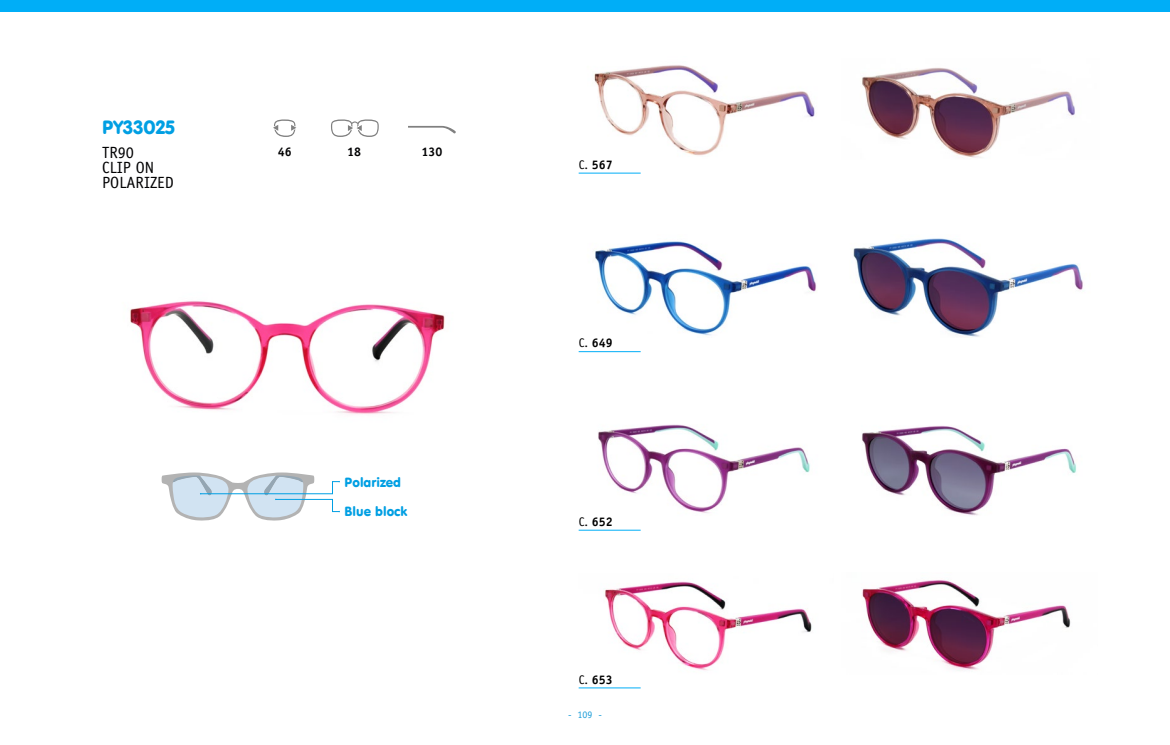
<style>
.page{position:relative;width:1170px;height:745px;background:#fff}
.page>*{position:absolute;margin:0;border:0;box-sizing:border-box;transform-origin:0 0}
.t1{font:18.75px "VAG Rounded BT";color:#009fe3}
.t2{font:16.25px/15px "Officina Sans";color:#020203}
.t3{font:13px "VAG Rounded BT";color:#009fe3}
.t4{font:700 12.5px "Officina Sans";color:#000}
.t5{font:700 12.5px "Officina Sans";color:#020203}
.t6{font:10px "Officina Sans";color:#1d9dd8}
.s1{font-weight:400}
</style>
<div class="page">
<img style="left:594px;top:65px;width:221px;height:91px">
<img style="left:595px;top:241px;width:222px;height:95px">
<img style="left:598px;top:424px;width:212px;height:89px">
<img style="left:604px;top:581px;width:208px;height:90px">
<img style="left:862px;top:68px;width:213px;height:90px">
<img style="left:853px;top:238px;width:230px;height:99px">
<img style="left:862px;top:425px;width:215px;height:91px">
<img style="left:862px;top:580px;width:209px;height:91px">
<hr style="left:578px;top:173px;width:62px;height:1px;background:#00aef7">
<hr style="left:578px;top:351px;width:62px;height:1px;background:#00aef7">
<hr style="left:578px;top:529px;width:62px;height:1px;background:#00aef7">
<hr style="left:578px;top:687px;width:62px;height:1px;background:#00aef7">
<img style="left:130px;top:301px;width:315px;height:113px">
<svg style="left:273px;top:119px;width:23px;height:18px"></svg>
<svg style="left:331px;top:119px;width:48px;height:18px"></svg>
<svg style="left:408px;top:126px;width:48px;height:8px"></svg>
<div style="left:0;top:0;width:1169px;height:11px;background:#00aef7"></div>
<svg style="left:162px;top:472px;width:178px;height:48px"></svg>
<h1 class="t1" style="left:102px;top:115px;width:74px">PY33025</h1>
<h2 class="t2" style="left:102px;top:145px;width:33px">TR90</h2>
<p class="t5" style="left:278px;top:143px;width:15px">46</p>
<p class="t5" style="left:347px;top:143px;width:15px">18</p>
<p class="t5" style="left:421px;top:143px;width:22px">130</p>
<h2 class="t2" style="left:102px;top:160px;width:73px">CLIP ON<br>POLARIZED</h2>
<p class="t3" style="left:344px;top:473px;width:58px">Polarized</p>
<p class="t3" style="left:344px;top:503px;width:64px">Blue block</p>
<p class="t4" style="left:578px;top:157px;width:36px"><span class="s1">C.</span> 567</p>
<p class="t4" style="left:578px;top:335px;width:36px"><span class="s1">C.</span> 649</p>
<p class="t4" style="left:578px;top:513px;width:36px"><span class="s1">C.</span> 652</p>
<p class="t4" style="left:578px;top:671px;width:36px"><span class="s1">C.</span> 653</p>
<p class="t6" style="left:568px;top:708px;width:35px">- 109 -</p>
</div>
